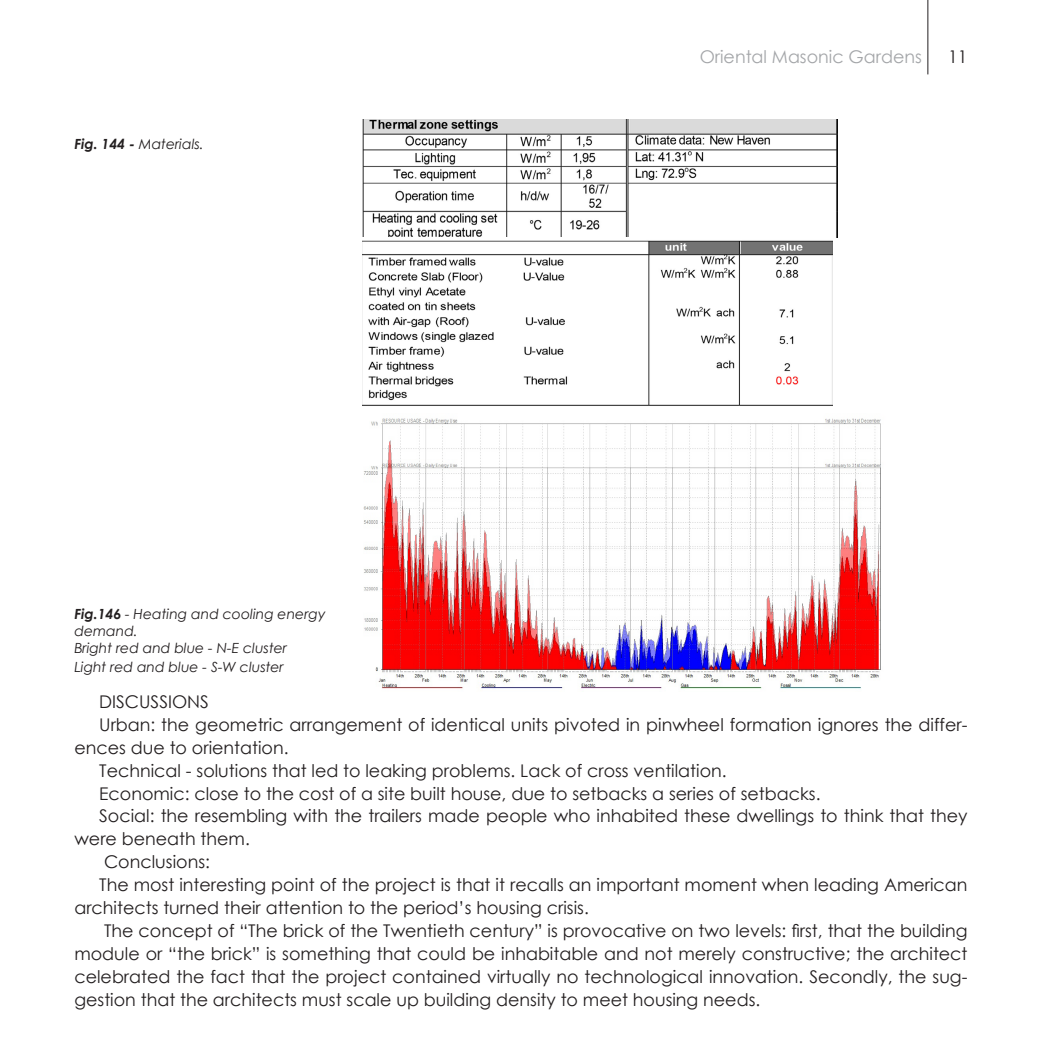
<style>
.page{position:relative;width:1042px;height:1042px;background:#fff}
.page>*{position:absolute;margin:0;border:0;box-sizing:border-box;transform-origin:0 0}
.TESTO{font:17.5px/22.9px "Century Gothic";color:#231f20}
.t1{font:17.5px "Century Gothic";color:#a4a6a9}
.t2{font:italic 14px/16.8px "Century Gothic";color:#231f20}
.s1{font-weight:700}
</style>
<div class="page">
<hr style="left:927px;top:0;width:1px;height:74px;background:#231f20">
<img style="left:375px;top:668px;width:506px;height:21px">
<img style="left:364px;top:418px;width:517px;height:250px">
<img style="left:362px;top:119px;width:475px;height:118px">
<img style="left:362px;top:240px;width:470px;height:166px">
<p class="t2" style="left:74px;top:136px;width:131px"><span class="s1">Fig. 144 -</span> Materials.</p>
<p class="t2" style="left:74px;top:605px;width:253px"><span class="s1">Fig.146</span> - Heating and cooling energy demand.</p>
<p class="t2" style="left:74px;top:639px;width:214px">Bright red and blue - N-E cluster</p>
<p class="t2" style="left:74px;top:658px;width:211px">Light red and blue - S-W cluster</p>
<p class="t1" style="left:699px;top:44px;width:224px">Oriental Masonic Gardens</p>
<p class="TESTO" style="left:948px;top:45px;width:21px">11</p>
<p class="TESTO" style="left:99px;top:690px;width:111px">DISCUSSIONS</p>
<p class="TESTO" style="left:74px;top:712px;width:894px;text-indent:25px">Urban: the geometric arrangement of identical units pivoted in pinwheel formation ignores the differ&shy;ences due to orientation.</p>
<p class="TESTO" style="left:99px;top:758px;width:629px">Technical - solutions that led to leaking problems. Lack of cross ventilation.</p>
<p class="TESTO" style="left:99px;top:781px;width:723px">Economic: close to the cost of a site built house, due to setbacks a series of setbacks.</p>
<p class="TESTO" style="left:74px;top:804px;width:894px;text-indent:25px">Social: the resembling with the trailers made people who inhabited these dwellings to think that they were beneath them.</p>
<p class="TESTO" style="left:104px;top:850px;width:107px">Conclusions:</p>
<p class="TESTO" style="left:74px;top:873px;width:894px;text-indent:25px">The most interesting point of the project is that it recalls an important moment when leading American architects turned their attention to the period’s housing crisis.</p>
<p class="TESTO" style="left:74px;top:919px;width:894px;text-align:justify;text-indent:30px">The concept of “The brick of the Twentieth century” is provocative on two levels: first, that the building module or “the brick” is something that could be inhabitable and not merely constructive; the architect celebrated the fact that the project contained virtually no technological innovation. Secondly, the sug&shy;gestion that the architects must scale up building density to meet housing needs.</p>
</div>
